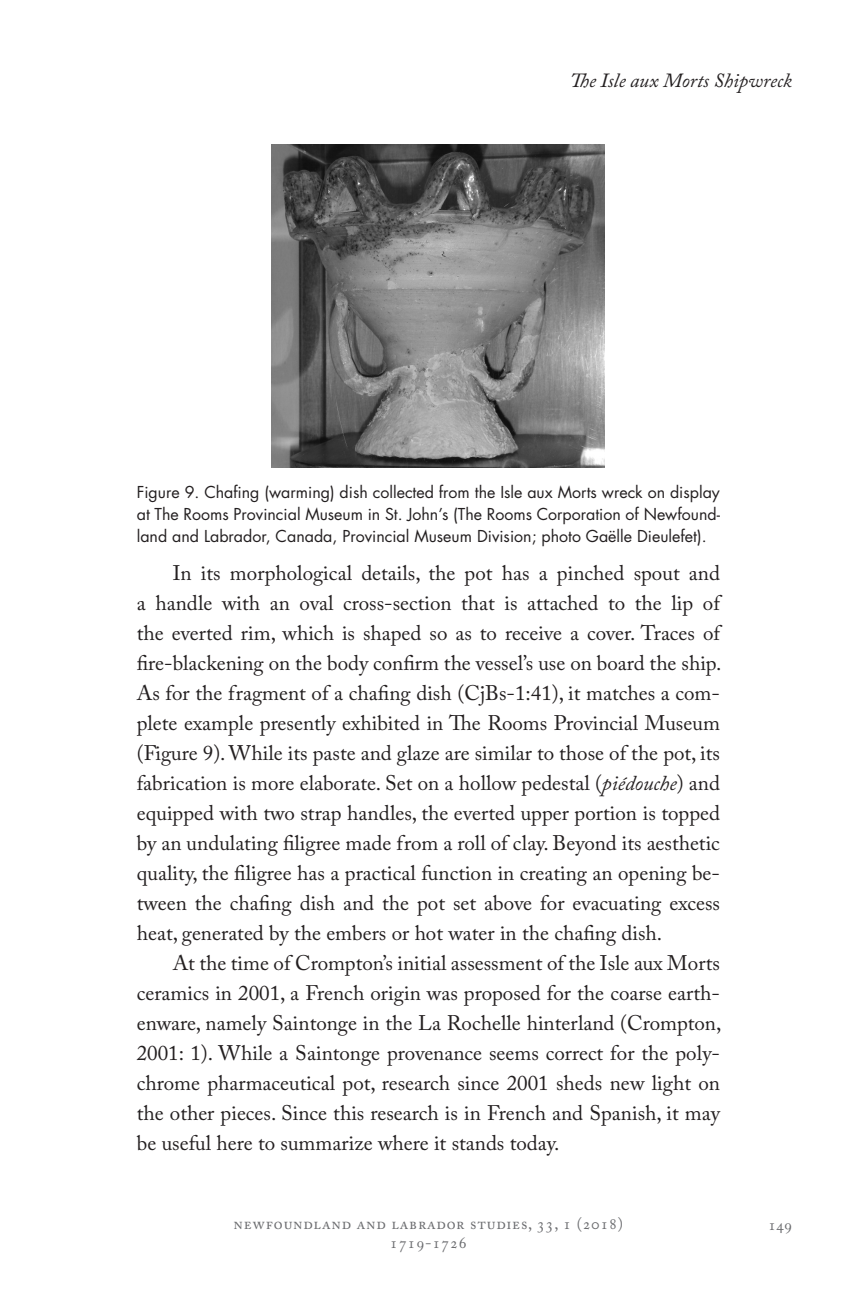
<style>
.page{position:relative;width:864px;height:1296px;background:#fff}
.page>*{position:absolute;margin:0;border:0;box-sizing:border-box;transform-origin:0 0}
.t1{font:21px/30px "Adobe Caslon Pro";color:#231f20}
.t2{font:italic 20px "Adobe Caslon Pro";color:#231f20}
.t3{font:16px/22px "Futura";color:#231f20;text-align:justify}
.t4{font:16px/19.2px "Adobe Caslon Pro";letter-spacing:.05em;color:#6c6d70;text-align:center}
.s1{font-style:italic}
</style>
<div class="page">
<img style="left:272px;top:144px;width:332px;height:323px">
<p class="t2" style="left:570px;top:68px;width:224px">The Isle aux Morts Shipwreck</p>
<p class="t3" style="left:137px;top:481px;width:585px">Figure 9. Chafing (warming) dish collected from the Isle aux Morts wreck on display at The Rooms Provincial Museum in St. John’s (The Rooms Corporation of Newfound&shy;land and Labrador, Canada, Provincial Museum Division; photo Gaëlle Dieulefet).</p>
<p class="t1" style="left:137px;top:558px;width:587px;text-indent:36px">In its morphological details, the pot has a pinched spout and a handle with an oval cross-section that is attached to the lip of the everted rim, which is shaped so as to receive a cover. Traces of fire-blackening on the body confirm the vessel’s use on board the ship.<br>As for the fragment of a chafing dish (CjBs-1:41), it matches a com&shy;plete example presently exhibited in The Rooms Provincial Museum (Figure 9). While its paste and glaze are similar to those of the pot, its fabrication is more elaborate. Set on a hollow pedestal (<span class="s1">piédouche</span>) and equipped with two strap handles, the everted upper portion is topped by an undulating filigree made from a roll of clay. Beyond its aesthetic quality, the filigree has a practical function in creating an opening be&shy;tween the chafing dish and the pot set above for evacuating excess heat, generated by the embers or hot water in the chafing dish.</p>
<p class="t1" style="left:137px;top:948px;width:586px;text-align:justify;text-indent:36px">At the time of Crompton’s initial assessment of the Isle aux Morts ceramics in 2001, a French origin was proposed for the coarse earth&shy;enware, namely Saintonge in the La Rochelle hinterland (Crompton, 2001: 1). While a Saintonge provenance seems correct for the poly&shy;chrome pharmaceutical pot, research since 2001 sheds new light on the other pieces. Since this research is in French and Spanish, it may be useful here to summarize where it stands today.</p>
<p class="t4" style="left:234px;top:1214px;width:391px">newfoundland and labrador studies, 33, 1 (2018)<br>1719-1726</p>
<p class="t4" style="left:768px;top:1215px;width:25px">149</p>
</div>
